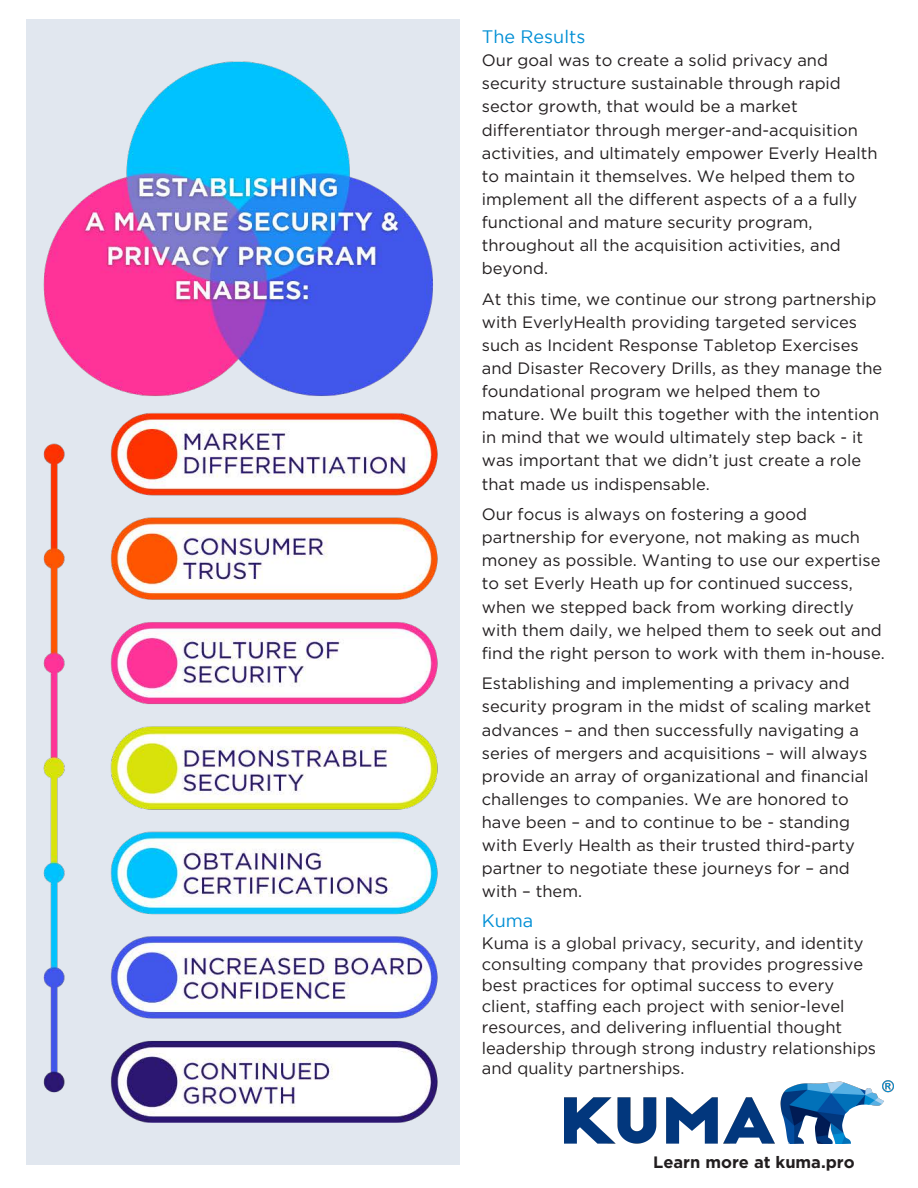
<style>
.page{position:relative;width:918px;height:1188px;background:#fff}
.page>*{position:absolute;margin:0;border:0;box-sizing:border-box;transform-origin:0 0}
.t1{font:18px "Gotham";color:#008fd5}
.t2{font:16.5px/23.1px "Gotham";color:#231f20}
.t3{font:16.5px/20.9px "Gotham";color:#231f20}
.t4{font:700 16.5px "Gotham";color:#221e1f}
.s1{font-style:inherit}
</style>
<div class="page">
<div style="left:26px;top:19px;width:433px;height:1146px;background:#e1e7ef"></div>
<img style="left:43px;top:61px;width:395px;height:1061px">
<img style="left:565px;top:1080px;width:329px;height:64px">
<p class="t1" style="left:482px;top:26px;width:105px">The Results</p>
<p class="t2" style="left:482px;top:49px;width:397px">Our goal was to create a solid privacy and security structure sustainable through rapid sector growth, that would be a market differentiator through merger-and-acquisition activities, and ultimately empower Everly Health to maintain it themselves. We helped them to implement all the different aspects of a a fully functional and mature security program, throughout all the acquisition activities, and beyond.</p>
<p class="t2" style="left:482px;top:287px;width:402px">At this time, we continue our strong partnership with EverlyHealth providing targeted services such as Incident Response Tabletop Exercises and Disaster Recovery Drills, as they manage the foundational program we helped them to mature. We built this together with the intention in mind that we would ultimately step back - it was important that we didn’t just create a role that made us indispensable.</p>
<p class="t2" style="left:482px;top:502px;width:405px">Our focus is always on fostering a good partnership for everyone, not making as much money as possible. Wanting to use our expertise to set Everly Heath up for continued success, when we stepped back from working directly with them daily, we helped them to seek out and find the right person to work with them in-house.</p>
<p class="t2" style="left:482px;top:672px;width:391px">Establishing and implementing a privacy and security program in the midst of scaling market advances – and then successfully navigating a series of mergers and acquisitions – will always provide an array of organizational and financial challenges to companies. We are honored to have been – and to continue to be - standing with Everly Health as their trusted third-party partner to negotiate these journeys for – and with – them.</p>
<p class="t1" style="left:482px;top:911px;width:53px">Kuma</p>
<p class="t3" style="left:482px;top:932px;width:396px">Kuma is a global privacy<span class="s1">,</span> security<span class="s1">, and identity </span>consulting company that provides progressive best practices for optimal success to every client, staffing each project with senior-level resources, and delivering influential thought leadership through strong industry relationships and quality partnerships.</p>
<p class="t4" style="left:653px;top:1151px;width:203px">Learn more at kuma.pro</p>
</div>
